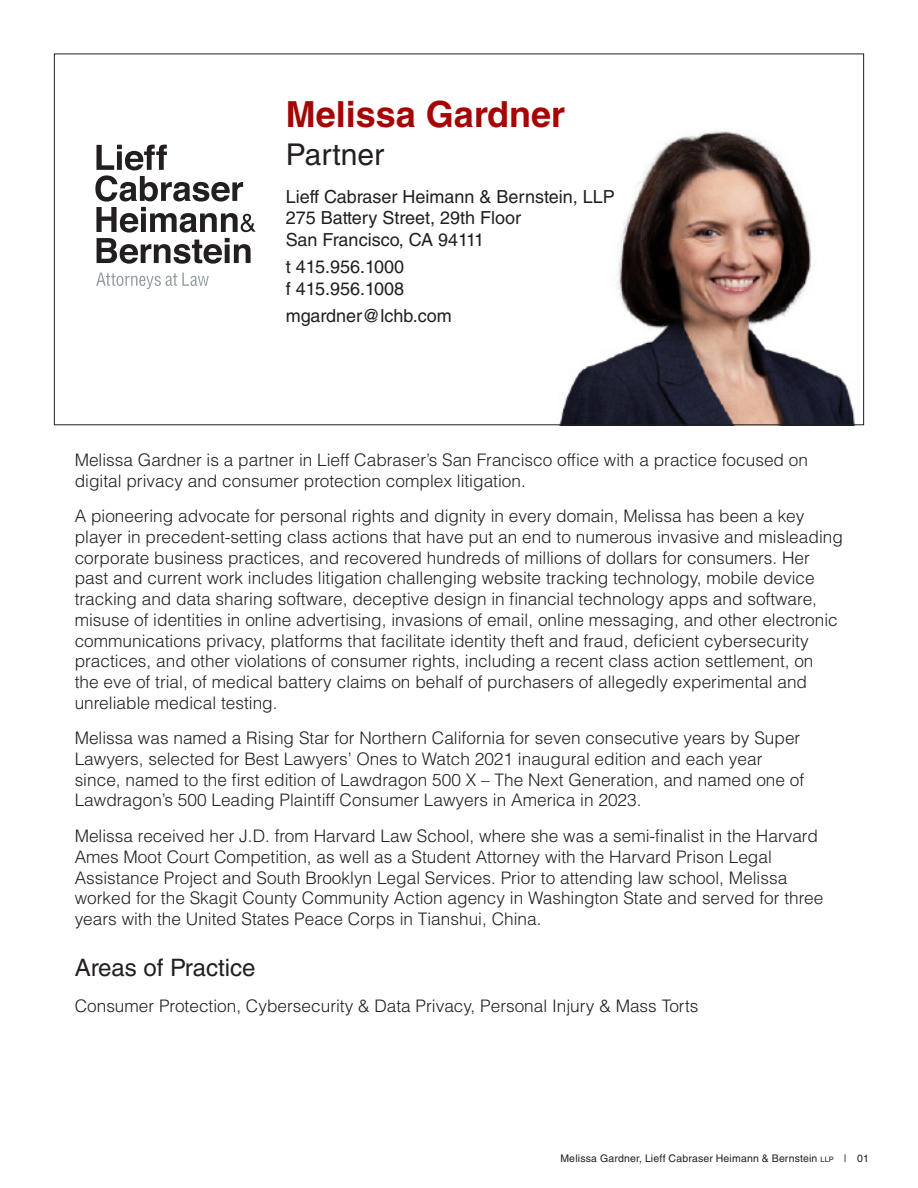
<style>
.page{position:relative;width:918px;height:1188px;background:#fff}
.page>*{position:absolute;margin:0;border:0;box-sizing:border-box;transform-origin:0 0}
.t1{font:700 36px "Helvetica LT Std";color:#a60505}
.t2{font:30px "Helvetica LT Std";color:#231f20}
.t3{font:24px "Helvetica LT Std";color:#231f20}
.t4{font:18px "Helvetica LT Std";color:#231f20}
.t5{font:300 17.25px/20.7px "Helvetica LT Std";color:#231f20}
.t6{font:10.5px "Helvetica LT Std";letter-spacing:.015em;color:#231f20}
.s1{font-size:7.5px}
</style>
<div class="page">
<img style="left:560px;top:110px;width:305px;height:315px">
<svg style="left:96px;top:273px;width:113px;height:16px"></svg>
<svg style="left:95px;top:145px;width:161px;height:119px"></svg>
<p class="t1" style="left:286px;top:92px;width:281px">Melissa Gardner</p>
<p class="t2" style="left:286px;top:137px;width:100px">Partner</p>
<p class="t4" style="left:286px;top:186px;width:330px">Lieff Cabraser Heimann &amp; Bernstein, LLP</p>
<p class="t4" style="left:286px;top:208px;width:237px">275 Battery Street, 29th Floor</p>
<p class="t4" style="left:286px;top:229px;width:200px">San Francisco, CA 94111</p>
<p class="t4" style="left:286px;top:256px;width:120px">t 415.956.1000</p>
<p class="t4" style="left:286px;top:278px;width:120px">f 415.956.1008</p>
<p class="t4" style="left:286px;top:305px;width:167px">mgardner@lchb.com</p>
<h2 class="t5" style="left:75px;top:449px;width:735px">Melissa Gardner is a partner in Lieff Cabraser’s San Francisco office with a practice focused on digital privacy and consumer protection complex litigation.</h2>
<h2 class="t5" style="left:75px;top:506px;width:770px">A pioneering advocate for personal rights and dignity in every domain, Melissa has been a key player in precedent-setting class actions that have put an end to numerous invasive and misleading corporate business practices, and recovered hundreds of millions of dollars for consumers. Her past and current work includes litigation challenging website tracking technology, mobile device tracking and data sharing software, deceptive design in financial technology apps and software, misuse of identities in online advertising, invasions of email, online messaging, and other electronic communications privacy, platforms that facilitate identity theft and fraud, deficient cybersecurity practices, and other violations of consumer rights, including a recent class action settlement, on<br>the eve of trial, of medical battery claims on behalf of purchasers of allegedly experimental and unreliable medical testing.</h2>
<h2 class="t5" style="left:75px;top:728px;width:731px">Melissa was named a Rising Star for Northern California for seven consecutive years by Super Lawyers, selected for Best Lawyers’ Ones to Watch 2021 inaugural edition and each year since, named to the first edition of Lawdragon 500 X – The Next Generation, and named one of Lawdragon’s 500 Leading Plaintiff Consumer Lawyers in America in 2023.</h2>
<h2 class="t5" style="left:75px;top:826px;width:750px">Melissa received her J.D. from Harvard Law School, where she was a semi-finalist in the Harvard Ames Moot Court Competition, as well as a Student Attorney with the Harvard Prison Legal Assistance Project and South Brooklyn Legal Services. Prior to attending law school, Melissa worked for the Skagit County Community Action agency in Washington State and served for three years with the United States Peace Corps in Tianshui, China.</h2>
<h2 class="t3" style="left:75px;top:954px;width:182px">Areas of Practice</h2>
<p class="t5" style="left:75px;top:995px;width:625px">Consumer Protection, Cybersecurity &amp; Data Privacy, Personal Injury &amp; Mass Torts</p>
<p class="t6" style="left:560px;top:1153px;width:310px">Melissa Gardner, Lieff Cabraser Heimann &amp; Bernstein <span class="s1">LLP</span> | 01</p>
</div>
